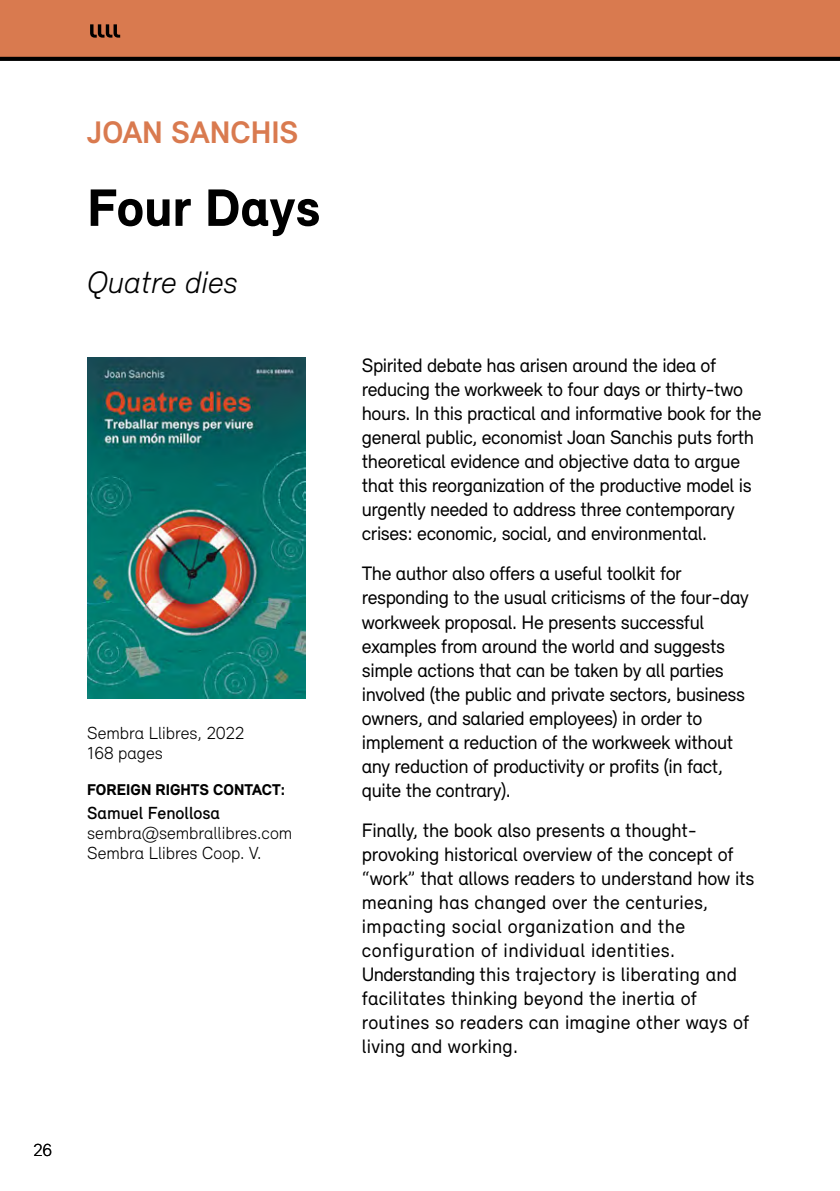
<style>
.page{position:relative;width:840px;height:1191px;background:#fff}
.page>*{position:absolute;margin:0;border:0;box-sizing:border-box;transform-origin:0 0}
.t1{font:900 54px "Relevant";color:#000}
.t2{font:700 32px "Relevant";color:#d97a4f}
.t3{font:italic 300 32px "Relevant";color:#000}
.t4{font:20px/24px "Relevant";letter-spacing:-.02em;color:#000}
.t5{font:20px/24px "Relevant";letter-spacing:.01em;color:#000}
.t6{font:300 18px/20px "Relevant";color:#000}
.t7{font:500 18px "Relevant";color:#000}
.t8{font:900 16px "Relevant";color:#000}
</style>
<div class="page">
<div style="left:0;top:0;width:839px;height:59px;background:#d97a4f"></div>
<svg style="left:0;top:57px;width:839px;height:4px;background:#040404"></svg>
<svg style="left:90px;top:24px;width:30px;height:14px"></svg>
<img style="left:88px;top:357px;width:217px;height:341px">
<h2 class="t2" style="left:87px;top:113px;width:213px">JOAN SANCHIS</h2>
<h1 class="t1" style="left:87px;top:175px;width:234px">Four Days</h1>
<h2 class="t3" style="left:87px;top:263px;width:152px">Quatre dies</h2>
<p class="t6" style="left:87px;top:722px;width:158px">Sembra Llibres, 2022<br>168 pages</p>
<p class="t8" style="left:87px;top:780px;width:199px">FOREIGN RIGHTS CONTACT:</p>
<p class="t7" style="left:87px;top:802px;width:134px">Samuel Fenollosa</p>
<p class="t6" style="left:87px;top:822px;width:206px">sembra@sembrallibres.com<br>Sembra Llibres Coop. V.</p>
<p class="t6" style="left:33px;top:1139px;width:20px">26</p>
<p class="t4" style="left:361px;top:353px;width:401px">Spirited debate has arisen around the idea of reducing the workweek to four days or thirty-two hours. In this practical and informative book for the general public, economist Joan Sanchis puts forth theoretical evidence and objective data to argue that this reorganization of the productive model is urgently needed to address three contemporary crises: economic, social, and environmental.</p>
<p class="t4" style="left:361px;top:561px;width:388px">The author also offers a useful toolkit for responding to the usual criticisms of the four-day workweek proposal. He presents successful examples from around the world and suggests simple actions that can be taken by all parties involved (the public and private sectors, business owners, and salaried employees) in order to implement a reduction of the workweek without any reduction of productivity or profits (in fact, quite the contrary).</p>
<p class="t5" style="left:361px;top:817px;width:394px">Finally, the book also presents a thought&shy;provoking historical overview of the concept of “work” that allows readers to understand how its meaning has changed over the centuries, impacting social organization and the configuration of individual identities.<br>Understanding this trajectory is liberating and facilitates thinking beyond the inertia of routines so readers can imagine other ways of living and working.</p>
</div>
